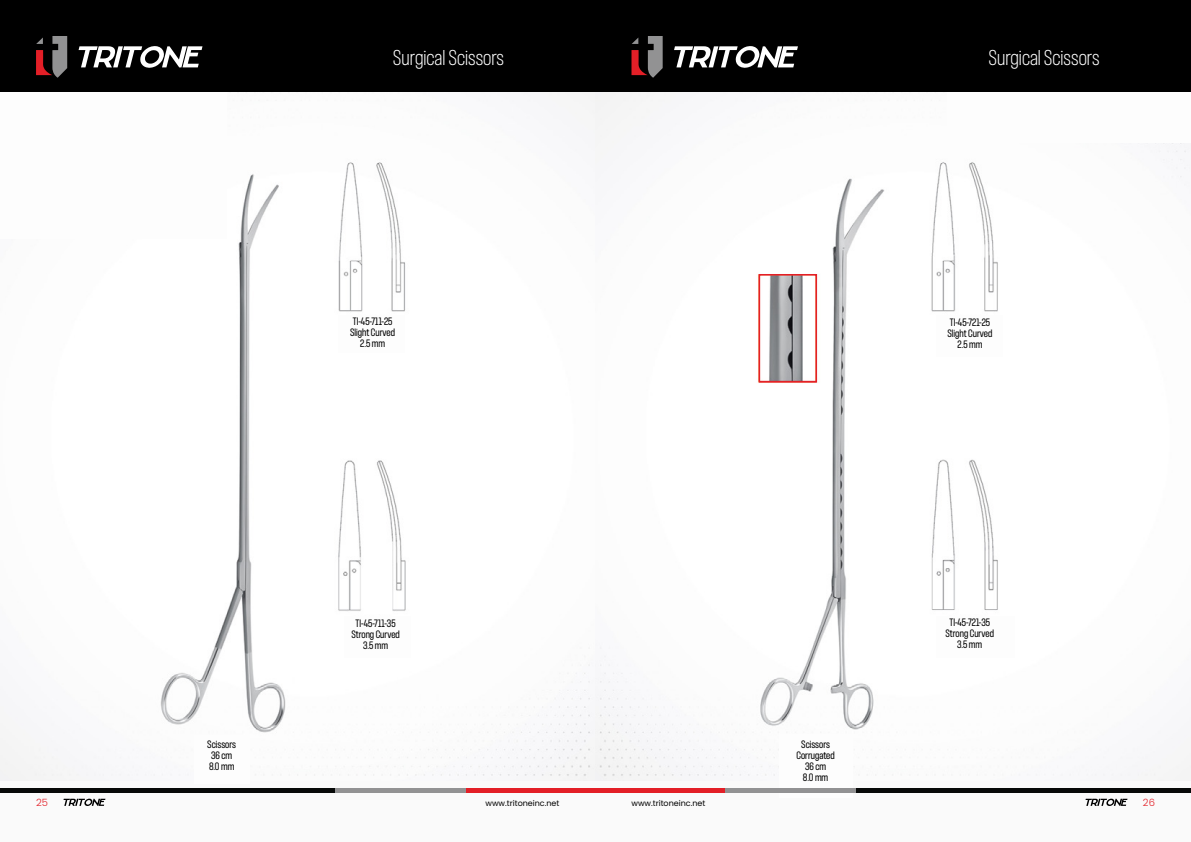
<style>
.page{position:relative;width:1191px;height:842px;background:#fff}
.page>*{position:absolute;margin:0;border:0;box-sizing:border-box;transform-origin:0 0}
.t1{font:100 20px "F37 Judge";color:#fff}
.t2{font:10px/11px "F37 Judge";color:#000;text-align:center}
.t3{font:300 10px "Poppins";color:#e31f27}
.t4{font:8px "Poppins";color:#000}
</style>
<div class="page">
<img style="left:0;top:92px;width:1191px;height:689px">
<div style="left:0;top:781px;width:1191px;height:61px;background:#fafafa"></div>
<div style="left:344px;top:616px;width:66px;height:42px;background:#fdfdfd"></div>
<div style="left:338px;top:315px;width:66px;height:37px;background:#fdfdfd"></div>
<div style="left:194px;top:735px;width:55px;height:48px;background:#fdfdfd"></div>
<div style="left:0;top:78px;width:226px;height:160px;background:#fdfdfd"></div>
<div style="left:936px;top:315px;width:66px;height:42px;background:#fdfdfd"></div>
<div style="left:936px;top:616px;width:78px;height:42px;background:#fdfdfd"></div>
<div style="left:779px;top:734px;width:74px;height:63px;background:#fdfdfd"></div>
<div style="left:947px;top:78px;width:244px;height:65px;background:#fdfdfd"></div>
<div style="left:759px;top:274px;width:58px;height:108px;border:1px solid #e31f27"></div>
<hr style="left:0;top:788px;width:335px;height:4px;background:#070908">
<hr style="left:335px;top:788px;width:131px;height:4px;background:#929293">
<hr style="left:466px;top:788px;width:129px;height:4px;background:#e31f27">
<svg style="left:63px;top:798px;width:42px;height:8px"></svg>
<svg style="left:1085px;top:798px;width:42px;height:8px"></svg>
<hr style="left:855px;top:788px;width:336px;height:4px;background:#070908">
<hr style="left:724px;top:788px;width:131px;height:4px;background:#929293">
<hr style="left:595px;top:788px;width:129px;height:4px;background:#e31f27">
<div style="left:0;top:0;width:595px;height:92px;background:#000"></div>
<div style="left:595px;top:0;width:596px;height:92px;background:#000"></div>
<svg style="left:79px;top:46px;width:123px;height:22px"></svg>
<svg style="left:36px;top:36px;width:31px;height:42px"></svg>
<svg style="left:674px;top:46px;width:124px;height:22px"></svg>
<svg style="left:631px;top:36px;width:31px;height:42px"></svg>
<h1 class="t1" style="left:393px;top:43px;width:113px">Surgical Scissors</h1>
<h1 class="t1" style="left:988px;top:43px;width:113px">Surgical Scissors</h1>
<p class="t2" style="left:207px;top:739px;width:30px;text-align:left">Scissors<br>36 cm<br>8.0 mm</p>
<p class="t2" style="left:350px;top:315px;width:46px">TI-45-711-25<br>Slight Curved<br>2.5 mm</p>
<p class="t2" style="left:351px;top:617px;width:50px">TI-45-711-35<br>Strong Curved<br>3.5 mm</p>
<p class="t2" style="left:796px;top:739px;width:40px">Scissors<br>Corrugated<br>36 cm<br>8.0 mm</p>
<p class="t2" style="left:947px;top:317px;width:46px">TI-45-721-25<br>Slight Curved<br>2.5 mm</p>
<p class="t2" style="left:945px;top:616px;width:50px">TI-45-721-35<br>Strong Curved<br>3.5 mm</p>
<p class="t3" style="left:36px;top:797px;width:13px">25</p>
<p class="t4" style="left:485px;top:798px;width:75px">www.tritoneinc.net</p>
<p class="t4" style="left:631px;top:798px;width:75px">www.tritoneinc.net</p>
<p class="t3" style="left:1143px;top:797px;width:14px">26</p>
</div>
